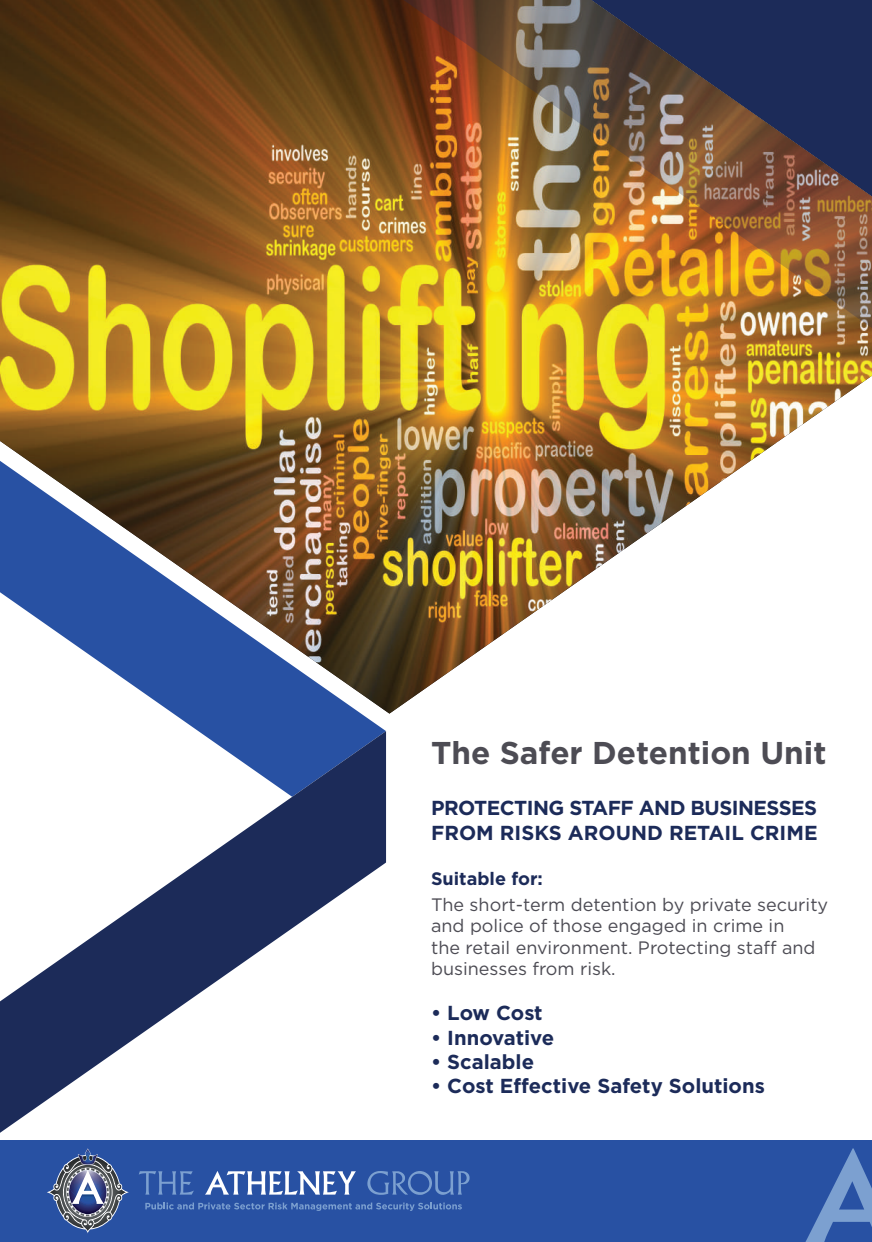
<style>
.page{position:relative;width:872px;height:1242px;background:#fff}
.page>*{position:absolute;margin:0;border:0;box-sizing:border-box;transform-origin:0 0}
.t1{font:700 31.5px "Gotham";color:#4d4c54}
.t2{font:700 20.25px "Gotham";color:#1c2b59}
.t3{font:700 20.25px/24.3px "Gotham";letter-spacing:-.025em;color:#1c2b59}
.t4{font:18px/21.6px "Gotham";color:#4d4c54}
.t5{font:700 18px "Gotham";color:#1c2b59}
</style>
<div class="page">
<hr style="left:0;top:0;width:1px;height:1242px;background:#cccdd2">
<svg style="left:0;top:713px;width:386px;height:18px"></svg>
<svg style="left:0;top:731px;width:386px;height:401px"></svg>
<img style="left:0;top:0;width:872px;height:713px">
<img style="left:385px;top:0;width:487px;height:337px">
<div style="left:0;top:1140px;width:872px;height:102px;background:#2851a3"></div>
<svg style="left:139px;top:1171px;width:55px;height:23px"></svg>
<svg style="left:205px;top:1171px;width:151px;height:23px"></svg>
<svg style="left:367px;top:1171px;width:102px;height:23px"></svg>
<svg style="left:145px;top:1202px;width:317px;height:9px"></svg>
<svg style="left:47px;top:1148px;width:82px;height:85px"></svg>
<svg style="left:805px;top:1148px;width:67px;height:94px"></svg>
<h1 class="t1" style="left:431px;top:731px;width:397px">The Safer Detention Unit</h1>
<p class="t3" style="left:431px;top:796px;width:388px">PROTECTING STAFF AND BUSINESSES<br>FROM RISKS AROUND RETAIL CRIME</p>
<p class="t5" style="left:431px;top:866px;width:113px">Suitable for:</p>
<p class="t4" style="left:431px;top:893px;width:398px">The short-term detention by private security and police of those engaged in crime in<br>the retail environment. Protecting staff and businesses from risk.</p>
<p class="t2" style="left:431px;top:999px;width:113px">• Low Cost</p>
<p class="t2" style="left:431px;top:1024px;width:125px">• Innovative</p>
<p class="t2" style="left:431px;top:1048px;width:105px">• Scalable</p>
<p class="t2" style="left:431px;top:1072px;width:335px">• Cost Effective Safety Solutions</p>
</div>
